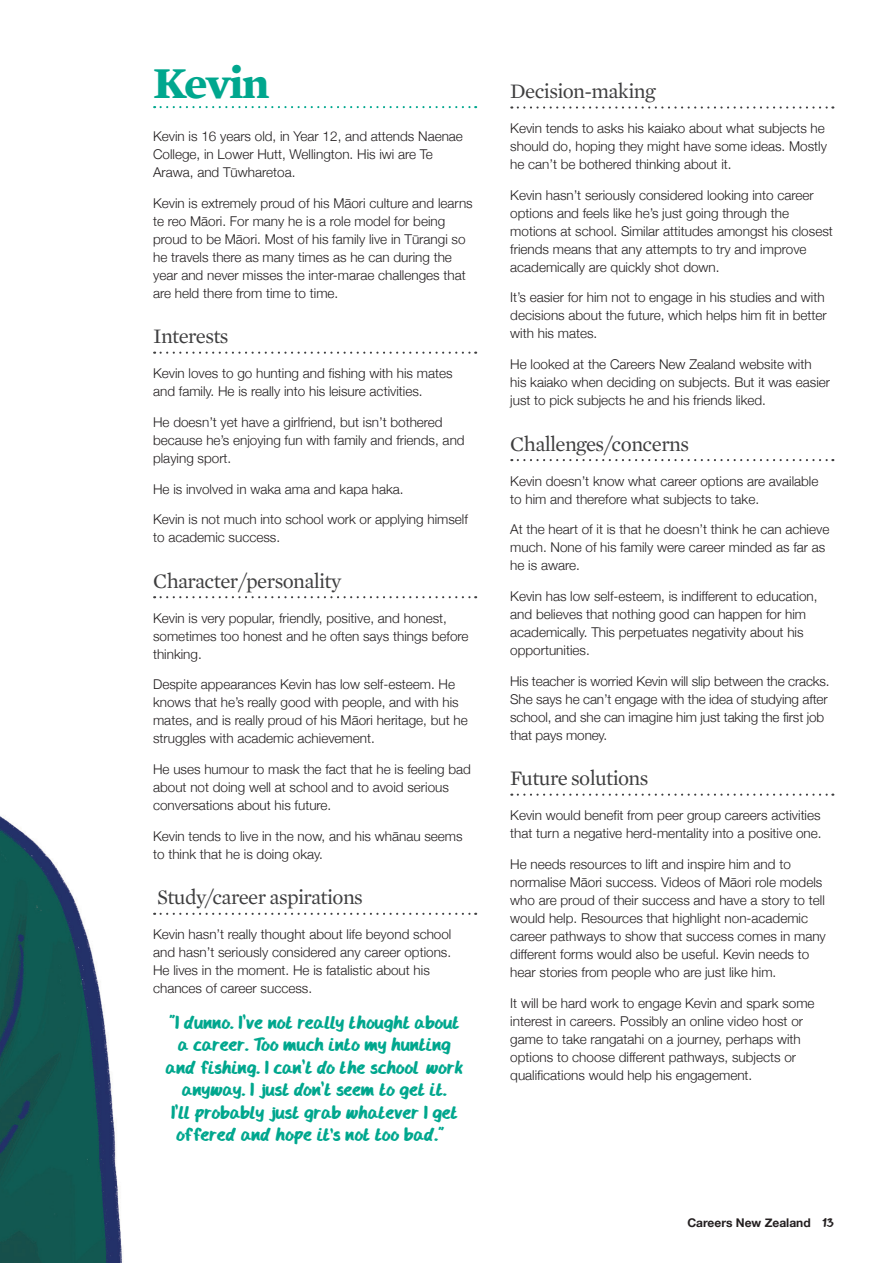
<style>
.page{position:relative;width:893px;height:1263px;background:#fff}
.page>*{position:absolute;margin:0;border:0;box-sizing:border-box;transform-origin:0 0}
.t1{font:700 45px "Mercury Text G1";letter-spacing:-.035em;color:#00a78e}
.t2{font:21px "Mercury Text G1";letter-spacing:-.03em;color:#3e3e3f}
.t3{font:19.5px/22.5px "HANDYHANDY Mac";color:#00a78e;text-align:center}
.t4{font:300 13.5px/18px "Helvetica Neue";color:#231f20}
.t5{font:700 12px "Helvetica Neue";color:#231f20}
.s1{font-family:"HANDYHANDY Mac";font-weight:400;font-size:12.75px}
</style>
<div class="page">
<img style="left:0;top:816px;width:122px;height:447px">
<svg style="left:161px;top:106px;width:315px;height:2px"></svg>
<svg style="left:161px;top:352px;width:315px;height:2px"></svg>
<svg style="left:161px;top:596px;width:315px;height:2px"></svg>
<svg style="left:161px;top:913px;width:315px;height:2px"></svg>
<svg style="left:518px;top:106px;width:315px;height:3px"></svg>
<svg style="left:518px;top:459px;width:315px;height:2px"></svg>
<svg style="left:518px;top:794px;width:315px;height:2px"></svg>
<h1 class="t1" style="left:153px;top:55px;width:118px">Kevin</h1>
<p class="t4" style="left:153px;top:126px;width:311px">Kevin is 16 years old, in Year 12, and attends Naenae<br>College, in Lower Hutt, Wellington. His iwi are Te<br>Arawa, and Tūwharetoa.</p>
<p class="t4" style="left:153px;top:193px;width:321px">Kevin is extremely proud of his Māori culture and learns te reo Māori. For many he is a role model for being proud to be Māori. Most of his family live in Tūrangi so he travels there as many times as he can during the year and never misses the inter-marae challenges that are held there from time to time.</p>
<h2 class="t2" style="left:153px;top:324px;width:77px">Interests</h2>
<p class="t4" style="left:153px;top:363px;width:301px">Kevin loves to go hunting and fishing with his mates and family. He is really into his leisure activities.</p>
<p class="t4" style="left:153px;top:412px;width:313px">He doesn’t yet have a girlfriend, but isn’t bothered because he’s enjoying fun with family and friends, and playing sport.</p>
<p class="t4" style="left:153px;top:479px;width:252px">He is involved in waka ama and kapa haka.</p>
<p class="t4" style="left:153px;top:510px;width:316px">Kevin is not much into school work or applying himself to academic success.</p>
<h2 class="t2" style="left:153px;top:568px;width:190px">Character/personality</h2>
<p class="t4" style="left:153px;top:608px;width:317px">Kevin is very popular, friendly, positive, and honest, sometimes too honest and he often says things before thinking.</p>
<p class="t4" style="left:153px;top:675px;width:316px">Despite appearances Kevin has low self-esteem. He knows that he’s really good with people, and with his mates, and is really proud of his Māori heritage, but he struggles with academic achievement.</p>
<p class="t4" style="left:153px;top:759px;width:319px">He uses humour to mask the fact that he is feeling bad about not doing well at school and to avoid serious conversations about his future.</p>
<p class="t4" style="left:153px;top:826px;width:311px">Kevin tends to live in the now, and his whānau seems to think that he is doing okay.</p>
<h2 class="t2" style="left:157px;top:885px;width:207px">Study/career aspirations</h2>
<p class="t4" style="left:153px;top:924px;width:300px">Kevin hasn’t really thought about life beyond school and hasn’t seriously considered any career options.<br>He lives in the moment. He is fatalistic about his chances of career success.</p>
<h3 class="t3" style="left:166px;top:1011px;width:299px">"I dunno. I've not really thought about a career. Too much into my hunting and fishing. I can't do the school]work anyway. I just don't seem to get it.<br>I'll probably just grab whatever I get offered and hope it´s not too bad."”</h3>
<h2 class="t2" style="left:510px;top:79px;width:147px">Decision-making</h2>
<p class="t4" style="left:510px;top:118px;width:318px">Kevin tends to asks his kaiako about what subjects he should do, hoping they might have some ideas. Mostly he can’t be bothered thinking about it.</p>
<p class="t4" style="left:510px;top:185px;width:324px">Kevin hasn’t seriously considered looking into career options and feels like he’s just going through the motions at school. Similar attitudes amongst his closest friends means that any attempts to try and improve academically are quickly shot down.</p>
<p class="t4" style="left:510px;top:288px;width:318px">It’s easier for him not to engage in his studies and with decisions about the future, which helps him fit in better with his mates.</p>
<p class="t4" style="left:510px;top:354px;width:321px">He looked at the Careers New Zealand website with his kaiako when deciding on subjects. But it was easier just to pick subjects he and his friends liked.</p>
<h2 class="t2" style="left:510px;top:431px;width:180px">Challenges/concerns</h2>
<p class="t4" style="left:510px;top:471px;width:310px">Kevin doesn’t know what career options are available to him and therefore what subjects to take.</p>
<p class="t4" style="left:510px;top:519px;width:321px">At the heart of it is that he doesn’t think he can achieve much. None of his family were career minded as far as he is aware.</p>
<p class="t4" style="left:510px;top:586px;width:309px">Kevin has low self-esteem, is indifferent to education, and believes that nothing good can happen for him academically. This perpetuates negativity about his opportunities.</p>
<p class="t4" style="left:510px;top:671px;width:321px">His teacher is worried Kevin will slip between the cracks.<br>She says he can’t engage with the idea of studying after school, and she can imagine him just taking the first job that pays money.</p>
<h2 class="t2" style="left:510px;top:766px;width:140px">Future solutions</h2>
<p class="t4" style="left:510px;top:805px;width:313px">Kevin would benefit from peer group careers activities that turn a negative herd-mentality into a positive one.</p>
<p class="t4" style="left:510px;top:854px;width:317px">He needs resources to lift and inspire him and to normalise Māori success. Videos of Māori role models who are proud of their success and have a story to tell would help. Resources that highlight non-academic career pathways to show that success comes in many different forms would also be useful. Kevin needs to hear stories from people who are just like him.</p>
<p class="t4" style="left:510px;top:993px;width:306px">It will be hard work to engage Kevin and spark some interest in careers. Possibly an online video host or game to take rangatahi on a journey, perhaps with options to choose different pathways, subjects or qualifications would help his engagement.</p>
<p class="t5" style="left:687px;top:1213px;width:148px">Careers New Zealand <span class="s1">13</span></p>
</div>
